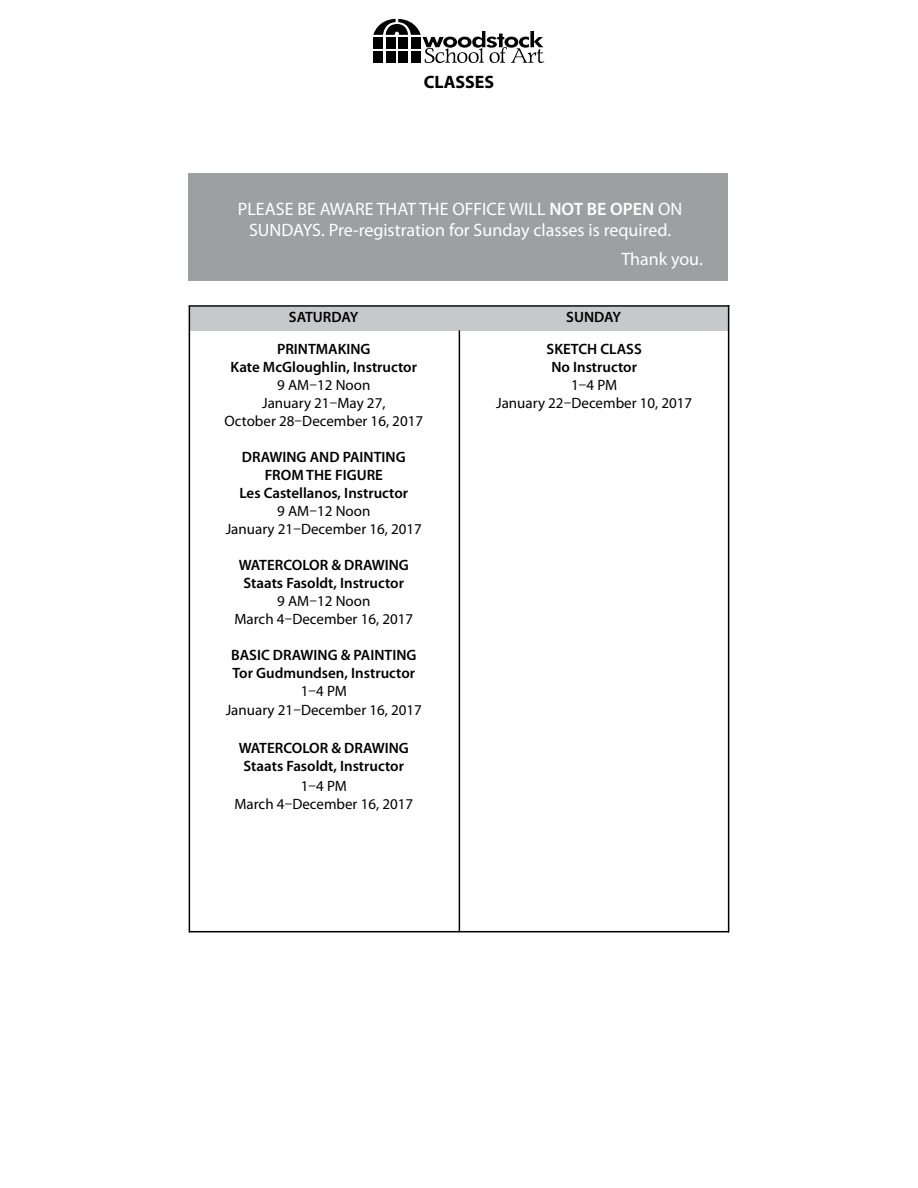
<style>
.page{position:relative;width:918px;height:1188px;background:#fff}
.page>*{position:absolute;margin:0;border:0;box-sizing:border-box;transform-origin:0 0}
.t1{font:18px/21.6px "Myriad Pro";color:#fff;text-align:center}
.t2{font:700 18px "Myriad Pro";color:#000}
.t3{font:600 15px/18px "Myriad Pro";color:#000;text-align:center}
.t4{font:15px/18px "Myriad Pro";color:#000;text-align:center}
.s1{font-weight:600}
.s2{font-stretch:condensed}
.s3{font-weight:400}
.s4{font-weight:400;font-stretch:condensed}
</style>
<div class="page">
<div style="left:189px;top:307px;width:540px;height:23px;background:#c7c8ca"></div>
<hr style="left:189px;top:306px;width:1px;height:626px;background:#000">
<hr style="left:459px;top:330px;width:1px;height:602px;background:#000">
<hr style="left:728px;top:305px;width:1px;height:627px;background:#000">
<hr style="left:189px;top:931px;width:540px;height:1px;background:#000">
<div style="left:189px;top:173px;width:539px;height:108px;background:#9d9fa2"></div>
<hr style="left:189px;top:305px;width:540px;height:2px;background:#000">
<svg style="left:373px;top:19px;width:171px;height:44px"></svg>
<div style="left:386px;top:37px;width:9px;height:12px;background:#000"></div>
<div style="left:398px;top:37px;width:10px;height:12px;background:#000"></div>
<div style="left:411px;top:37px;width:10px;height:12px;background:#000"></div>
<div style="left:373px;top:51px;width:10px;height:12px;background:#000"></div>
<div style="left:386px;top:51px;width:10px;height:12px;background:#000"></div>
<div style="left:398px;top:51px;width:10px;height:12px;background:#000"></div>
<div style="left:411px;top:51px;width:10px;height:12px;background:#000"></div>
<p class="t2" style="left:424px;top:70px;width:72px">CLASSES</p>
<p class="t1" style="left:238px;top:198px;width:446px">PLEASE BE AWARE THAT THE OFFICE WILL <span class="s1">NOT BE OPEN</span> ON<br>SUNDAYS. Pre-registration for Sunday classes is required.</p>
<p class="t1" style="left:621px;top:247px;width:83px">Thank you.</p>
<p class="t3" style="left:289px;top:308px;width:71px">SATURDAY</p>
<p class="t3" style="left:566px;top:308px;width:56px">SUNDAY</p>
<p class="t4" style="left:225px;top:339px;width:200px"><span class="s1">PRINTMAKING<br>Kate McGloughlin, Instructor<br></span>9 AM<span class="s2">–</span>12 Noon<br>January 21<span class="s2">–</span>May 27,<br>October 28<span class="s2">–</span>December 16, 2017</p>
<p class="t3" style="left:226px;top:447px;width:198px">DRAWING AND PAINTING<br>FROM THE FIGURE<br>Les Castellanos, Instructor<br><span class="s3">9 AM</span><span class="s4">–</span><span class="s3">12 Noon<br>January 21</span><span class="s4">–</span><span class="s3">December 16, 2017</span></p>
<p class="t3" style="left:234px;top:555px;width:180px">WATERCOLOR &amp; DRAWING<br>Staats Fasoldt, Instructor<br><span class="s3">9 AM</span><span class="s4">–</span><span class="s3">12 Noon<br>March 4</span><span class="s4">–</span><span class="s3">December 16, 2017</span></p>
<p class="t3" style="left:231px;top:645px;width:187px">BASIC DRAWING &amp; PAINTING<br>Tor Gudmundsen, Instructor<br><span class="s3">1</span><span class="s4">–</span><span class="s3">4 PM</span></p>
<p class="t4" style="left:226px;top:701px;width:198px">January 21<span class="s2">–</span>December 16, 2017</p>
<p class="t3" style="left:239px;top:739px;width:172px">WATERCOLOR &amp; DRAWING<br>Staats Fasoldt, Instructor</p>
<p class="t4" style="left:235px;top:777px;width:180px">1<span class="s2">–</span>4 PM<br>March 4<span class="s2">–</span>December 16, 2017</p>
<p class="t4" style="left:496px;top:339px;width:198px"><span class="s1">SKETCH CLASS<br>No Instructor<br></span>1<span class="s2">–</span>4 PM<br>January 22<span class="s2">–</span>December 10, 2017</p>
</div>
